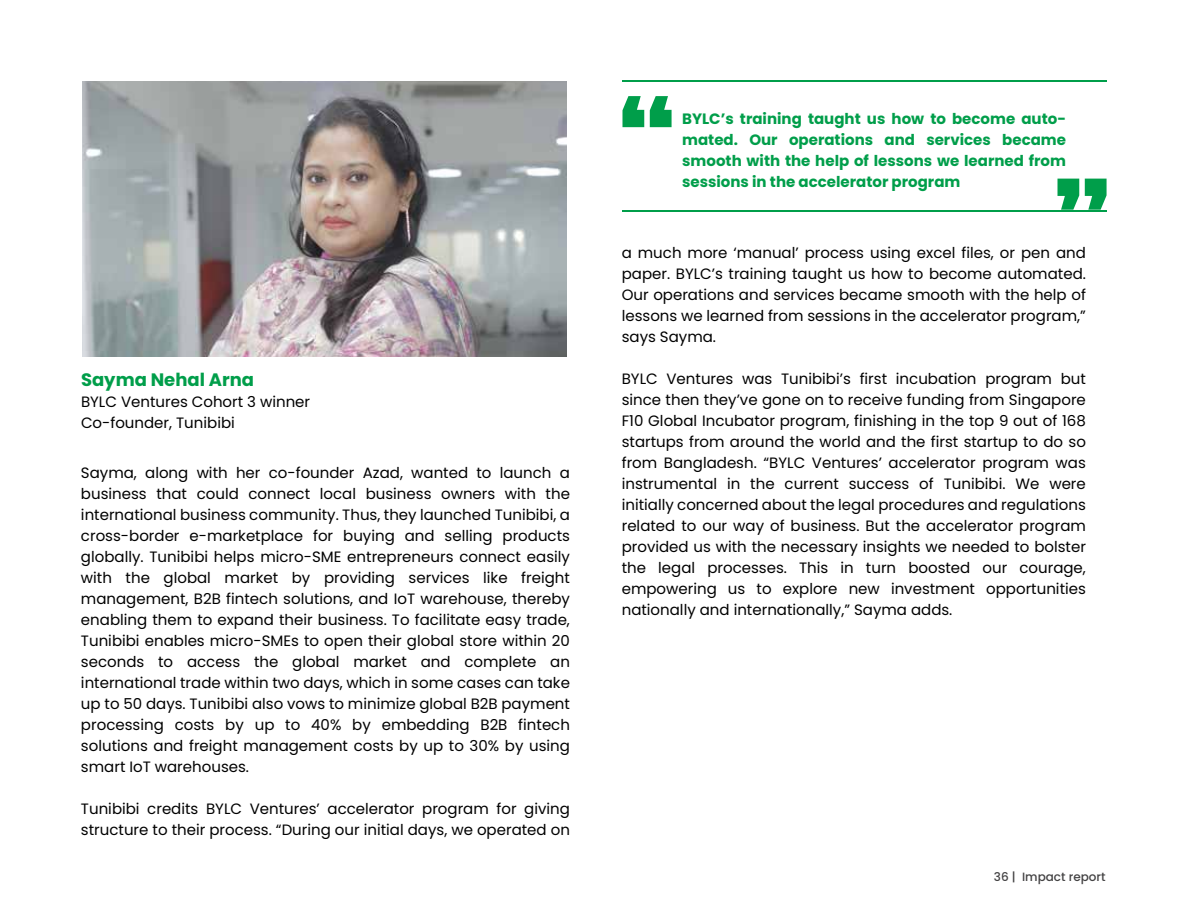
<style>
.page{position:relative;width:1188px;height:918px;background:#fff}
.page>*{position:absolute;margin:0;border:0;box-sizing:border-box;transform-origin:0 0}
.t1{font:700 18px "Poppins";color:#009e4a}
.t2{font:15px/21px "Poppins";color:#000;text-align:justify}
.t3{font:700 15px/21px "Poppins";color:#009e4a;text-align:justify}
.t4{font:500 12px "Poppins";color:#434243}
</style>
<div class="page">
<img style="left:82px;top:81px;width:485px;height:276px">
<hr style="left:623px;top:80px;width:484px;height:2px;background:#009e4a">
<hr style="left:623px;top:210px;width:484px;height:2px;background:#009e4a">
<svg style="left:622px;top:96px;width:50px;height:31px"></svg>
<svg style="left:1058px;top:179px;width:49px;height:31px"></svg>
<p class="t1" style="left:81px;top:369px;width:175px">Sayma Nehal Arna</p>
<p class="t2" style="left:81px;top:391px;width:231px">BYLC Ventures Cohort 3 winner<br>Co-founder, Tunibibi</p>
<p class="t2" style="left:81px;top:462px;width:491px">Sayma, along with her co-founder Azad, wanted to launch a business that could connect local business owners with the international business community. Thus, they launched Tunibibi, a cross-border e-marketplace for buying and selling products globally. Tunibibi helps micro-SME entrepreneurs connect easily with the global market by providing services like freight management, B2B fintech solutions, and IoT warehouse, thereby enabling them to expand their business. To facilitate easy trade, Tunibibi enables micro-SMEs to open their global store within 20 seconds to access the global market and complete an international trade within two days, which in some cases can take up to 50 days. Tunibibi also vows to minimize global B2B payment processing costs by up to 40% by embedding B2B fintech solutions and freight management costs by up to 30% by using smart IoT warehouses.</p>
<p class="t2" style="left:81px;top:798px;width:491px">Tunibibi credits BYLC Ventures’ accelerator program for giving structure to their process. “During our initial days, we operated on</p>
<p class="t3" style="left:682px;top:108px;width:385px">BYLC’s training taught us how to become auto&shy;mated. Our operations and services became smooth with the help of lessons we learned from sessions in the accelerator program</p>
<p class="t2" style="left:622px;top:242px;width:466px">a much more ‘manual’ process using excel files, or pen and paper. BYLC’s training taught us how to become automated.<br>Our operations and services became smooth with the help of lessons we learned from sessions in the accelerator program,” says Sayma.</p>
<p class="t2" style="left:622px;top:368px;width:466px">BYLC Ventures was Tunibibi’s first incubation program but since then they’ve gone on to receive funding from Singapore F10 Global Incubator program, finishing in the top 9 out of 168 startups from around the world and the first startup to do so from Bangladesh. “BYLC Ventures’ accelerator program was instrumental in the current success of Tunibibi. We were initially concerned about the legal procedures and regulations related to our way of business. But the accelerator program provided us with the necessary insights we needed to bolster the legal processes. This in turn boosted our courage, empowering us to explore new investment opportunities nationally and internationally,” Sayma adds.</p>
<p class="t4" style="left:994px;top:870px;width:113px">36 | Impact report</p>
</div>
